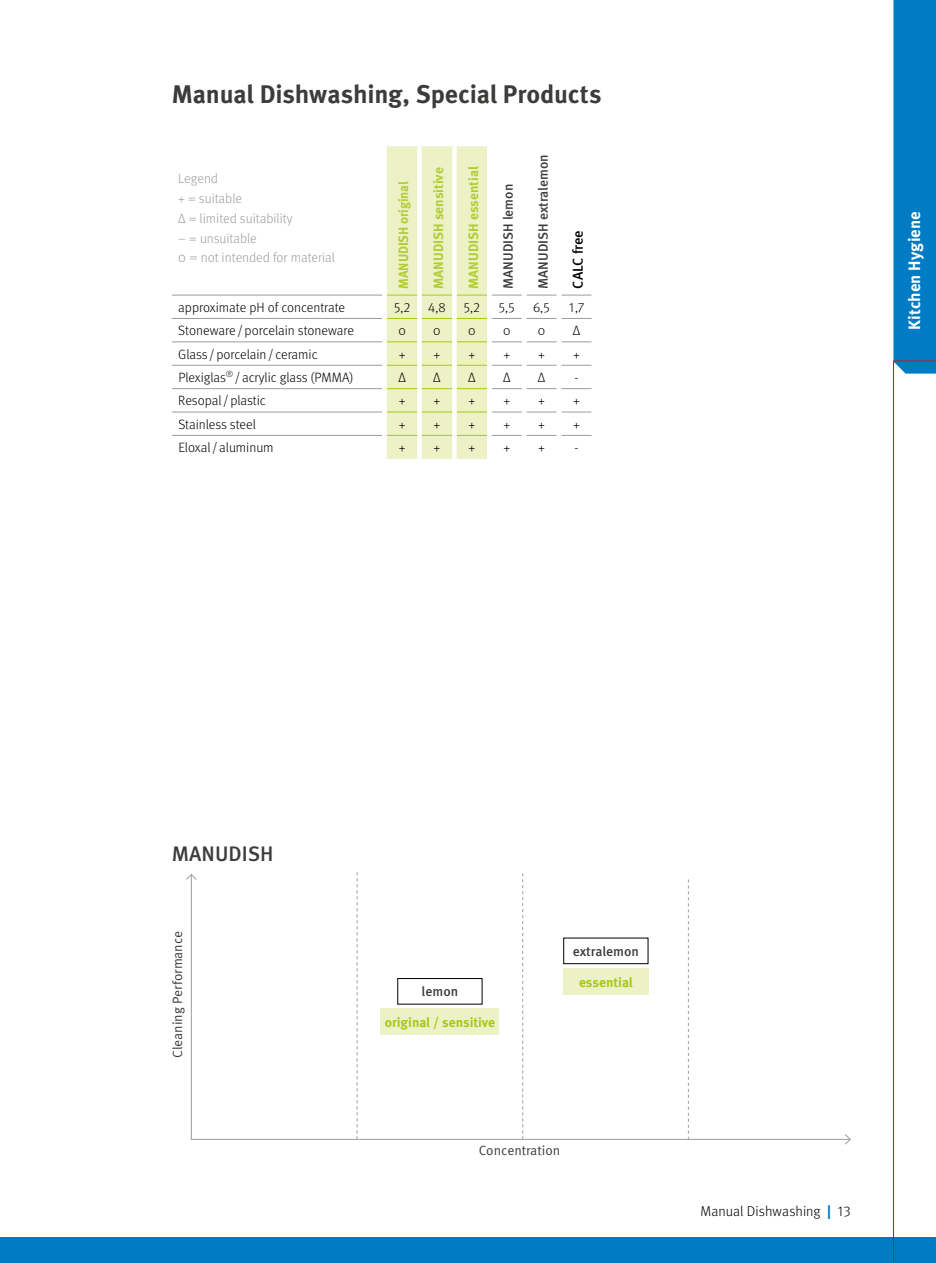
<style>
.page{position:relative;width:936px;height:1263px;background:#fff}
.page>*{position:absolute;margin:0;border:0;box-sizing:border-box;transform-origin:0 0}
.t1{font:700 25.5px "Meta Pro";letter-spacing:-.005em;color:#3c3c3b}
.t2{font:500 21px "Meta Pro";color:#3c3c3b}
.t3{font:700 16.5px "Meta Pro";letter-spacing:-.005em;color:#fff}
.t4{font:300 14.25px "Meta Pro";color:#000}
.t5{font:500 14.25px "Meta Pro";color:#000}
.t6{font:300 13.5px "Meta Pro";color:#000}
.t7{font:300 13.5px/20px "Meta Pro";color:#9d9d9c}
.t8{font:500 13.5px "Meta Pro";color:#3c3c3b}
.t9{font:700 13.5px "Meta Pro";letter-spacing:-.01em;color:#b2cd37}
.t10{font:13.5px "Meta Pro Norm";color:#3c3c3b}
.t11{font:700 13.5px "Meta Pro";letter-spacing:-.01em;color:#a8c813}
.t12{font:700 13.5px "Meta Pro";letter-spacing:-.01em;color:#b2cd37;scale:.96 1}
.s1{font-size:14.25px}
.s2{font-weight:700;color:#007bc4}
</style>
<div class="page">
<div style="left:387px;top:146px;width:100px;height:313px;background:#edf1c6"></div>
<hr style="left:172px;top:295px;width:210px;height:1px;background:#9d9d9c">
<hr style="left:491px;top:295px;width:31px;height:1px;background:#9d9d9c">
<hr style="left:526px;top:295px;width:30px;height:1px;background:#9d9d9c">
<hr style="left:561px;top:295px;width:30px;height:1px;background:#9d9d9c">
<hr style="left:172px;top:318px;width:210px;height:1px;background:#9d9d9c">
<hr style="left:491px;top:318px;width:31px;height:1px;background:#9d9d9c">
<hr style="left:526px;top:318px;width:30px;height:1px;background:#9d9d9c">
<hr style="left:561px;top:318px;width:30px;height:1px;background:#9d9d9c">
<hr style="left:172px;top:341px;width:210px;height:1px;background:#9d9d9c">
<hr style="left:491px;top:341px;width:31px;height:1px;background:#9d9d9c">
<hr style="left:526px;top:341px;width:30px;height:1px;background:#9d9d9c">
<hr style="left:561px;top:341px;width:30px;height:1px;background:#9d9d9c">
<hr style="left:172px;top:365px;width:210px;height:1px;background:#9d9d9c">
<hr style="left:491px;top:365px;width:31px;height:1px;background:#9d9d9c">
<hr style="left:526px;top:365px;width:30px;height:1px;background:#9d9d9c">
<hr style="left:561px;top:365px;width:30px;height:1px;background:#9d9d9c">
<hr style="left:172px;top:388px;width:210px;height:1px;background:#9d9d9c">
<hr style="left:491px;top:388px;width:31px;height:1px;background:#9d9d9c">
<hr style="left:526px;top:388px;width:30px;height:1px;background:#9d9d9c">
<hr style="left:561px;top:388px;width:30px;height:1px;background:#9d9d9c">
<hr style="left:172px;top:412px;width:210px;height:1px;background:#9d9d9c">
<hr style="left:491px;top:412px;width:31px;height:1px;background:#9d9d9c">
<hr style="left:526px;top:412px;width:30px;height:1px;background:#9d9d9c">
<hr style="left:561px;top:412px;width:30px;height:1px;background:#9d9d9c">
<hr style="left:172px;top:435px;width:210px;height:1px;background:#9d9d9c">
<hr style="left:491px;top:435px;width:31px;height:1px;background:#9d9d9c">
<hr style="left:526px;top:435px;width:30px;height:1px;background:#9d9d9c">
<hr style="left:561px;top:435px;width:30px;height:1px;background:#9d9d9c">
<hr style="left:387px;top:295px;width:30px;height:1px;background:#a8c813">
<hr style="left:422px;top:295px;width:30px;height:1px;background:#a8c813">
<hr style="left:456px;top:295px;width:31px;height:1px;background:#a8c813">
<hr style="left:387px;top:318px;width:30px;height:1px;background:#a8c813">
<hr style="left:422px;top:318px;width:30px;height:1px;background:#a8c813">
<hr style="left:456px;top:318px;width:31px;height:1px;background:#a8c813">
<hr style="left:387px;top:341px;width:30px;height:1px;background:#a8c813">
<hr style="left:422px;top:341px;width:30px;height:1px;background:#a8c813">
<hr style="left:456px;top:341px;width:31px;height:1px;background:#a8c813">
<hr style="left:387px;top:365px;width:30px;height:1px;background:#a8c813">
<hr style="left:422px;top:365px;width:30px;height:1px;background:#a8c813">
<hr style="left:456px;top:365px;width:31px;height:1px;background:#a8c813">
<hr style="left:387px;top:388px;width:30px;height:1px;background:#a8c813">
<hr style="left:422px;top:388px;width:30px;height:1px;background:#a8c813">
<hr style="left:456px;top:388px;width:31px;height:1px;background:#a8c813">
<hr style="left:387px;top:412px;width:30px;height:1px;background:#a8c813">
<hr style="left:422px;top:412px;width:30px;height:1px;background:#a8c813">
<hr style="left:456px;top:412px;width:31px;height:1px;background:#a8c813">
<hr style="left:387px;top:435px;width:30px;height:1px;background:#a8c813">
<hr style="left:422px;top:435px;width:30px;height:1px;background:#a8c813">
<hr style="left:456px;top:435px;width:31px;height:1px;background:#a8c813">
<div style="left:417px;top:146px;width:5px;height:149px;background:#fff"></div>
<hr style="left:452px;top:146px;width:4px;height:149px;background:#fff">
<div style="left:417px;top:295px;width:5px;height:23px;background:#fff"></div>
<hr style="left:452px;top:295px;width:4px;height:23px;background:#fff">
<div style="left:417px;top:318px;width:5px;height:24px;background:#fff"></div>
<hr style="left:452px;top:318px;width:4px;height:24px;background:#fff">
<div style="left:417px;top:342px;width:5px;height:23px;background:#fff"></div>
<hr style="left:452px;top:342px;width:4px;height:23px;background:#fff">
<div style="left:417px;top:365px;width:5px;height:24px;background:#fff"></div>
<hr style="left:452px;top:365px;width:4px;height:24px;background:#fff">
<div style="left:417px;top:389px;width:5px;height:23px;background:#fff"></div>
<hr style="left:452px;top:389px;width:4px;height:23px;background:#fff">
<div style="left:417px;top:412px;width:5px;height:23px;background:#fff"></div>
<hr style="left:452px;top:412px;width:4px;height:23px;background:#fff">
<div style="left:417px;top:435px;width:5px;height:24px;background:#fff"></div>
<hr style="left:452px;top:435px;width:4px;height:24px;background:#fff">
<svg style="left:190px;top:874px;width:654px;height:266px"></svg>
<svg style="left:186px;top:873px;width:11px;height:8px"></svg>
<svg style="left:844px;top:1134px;width:7px;height:11px"></svg>
<svg style="left:357px;top:872px;width:1px;height:267px"></svg>
<svg style="left:522px;top:873px;width:1px;height:266px"></svg>
<svg style="left:688px;top:879px;width:1px;height:261px"></svg>
<div style="left:380px;top:1008px;width:119px;height:27px;background:#edf1c6"></div>
<div style="left:398px;top:978px;width:84px;height:26px;background:#fff"></div>
<div style="left:397px;top:978px;width:85px;height:26px;border:1px solid #000"></div>
<div style="left:563px;top:938px;width:85px;height:26px;background:#fff"></div>
<div style="left:563px;top:938px;width:85px;height:26px;border:1px solid #000"></div>
<div style="left:563px;top:968px;width:85px;height:27px;background:#edf1c6"></div>
<div style="left:0;top:1237px;width:935px;height:26px;background:#007bc4"></div>
<svg style="left:893px;top:0;width:42px;height:1263px"></svg>
<h1 class="t1" style="left:172px;top:75px;width:431px">Manual Dishwashing, Special Products</h1>
<p class="t7" style="left:178px;top:167px;width:116px">Legend<br>+ = suitable<br>∆ = limited suitability</p>
<p class="t7" style="left:178px;top:227px;width:158px">– = unsuitable<br><span class="s1">0 =</span> not intended for material</p>
<p class="t12" style="left:393px;top:289px;width:113px;rotate:-90deg">MANUDISH original</p>
<p class="t9" style="left:428px;top:289px;width:123px;rotate:-90deg">MANUDISH sensitive</p>
<p class="t9" style="left:462px;top:289px;width:124px;rotate:-90deg">MANUDISH essential</p>
<p class="t8" style="left:497px;top:289px;width:106px;rotate:-90deg">MANUDISH lemon</p>
<p class="t8" style="left:532px;top:289px;width:136px;rotate:-90deg">MANUDISH extralemon</p>
<p class="t5" style="left:567px;top:289px;width:60px;rotate:-90deg">CALC free</p>
<p class="t6" style="left:178px;top:297px;width:168px">approximate pH of concentrate</p>
<p class="t6" style="left:393px;top:297px;width:18px">5,2</p>
<p class="t6" style="left:428px;top:297px;width:19px">4,8</p>
<p class="t6" style="left:463px;top:297px;width:18px">5,2</p>
<p class="t6" style="left:498px;top:297px;width:18px">5,5</p>
<p class="t6" style="left:533px;top:297px;width:19px">6,5</p>
<p class="t6" style="left:568px;top:297px;width:17px">1,7</p>
<p class="t6" style="left:178px;top:321px;width:177px">Stoneware /porcelain stoneware</p>
<p class="t6" style="left:398px;top:321px;width:9px">0</p>
<p class="t6" style="left:433px;top:321px;width:9px">0</p>
<p class="t6" style="left:468px;top:321px;width:9px">0</p>
<p class="t6" style="left:503px;top:321px;width:9px">0</p>
<p class="t6" style="left:538px;top:321px;width:9px">0</p>
<p class="t6" style="left:572px;top:321px;width:9px">∆</p>
<p class="t6" style="left:178px;top:344px;width:141px">Glass /porcelain/ ceramic</p>
<p class="t6" style="left:398px;top:344px;width:8px">+</p>
<p class="t6" style="left:433px;top:344px;width:8px">+</p>
<p class="t6" style="left:468px;top:344px;width:8px">+</p>
<p class="t6" style="left:503px;top:344px;width:8px">+</p>
<p class="t6" style="left:538px;top:344px;width:8px">+</p>
<p class="t6" style="left:573px;top:344px;width:8px">+</p>
<p class="t6" style="left:178px;top:368px;width:177px">Plexiglas<sup>®</sup> / acrylic glass (PMMA)</p>
<p class="t6" style="left:398px;top:368px;width:9px">∆</p>
<p class="t6" style="left:433px;top:368px;width:9px">∆</p>
<p class="t6" style="left:468px;top:368px;width:9px">∆</p>
<p class="t6" style="left:503px;top:368px;width:9px">∆</p>
<p class="t6" style="left:538px;top:368px;width:9px">∆</p>
<p class="t6" style="left:574px;top:368px;width:5px">-</p>
<p class="t6" style="left:178px;top:391px;width:89px">Resopal /plastic</p>
<p class="t6" style="left:398px;top:391px;width:8px">+</p>
<p class="t6" style="left:433px;top:391px;width:8px">+</p>
<p class="t6" style="left:468px;top:391px;width:8px">+</p>
<p class="t6" style="left:503px;top:391px;width:8px">+</p>
<p class="t6" style="left:538px;top:391px;width:8px">+</p>
<p class="t6" style="left:573px;top:391px;width:8px">+</p>
<p class="t6" style="left:178px;top:414px;width:79px">Stainless steel</p>
<p class="t6" style="left:398px;top:414px;width:8px">+</p>
<p class="t6" style="left:433px;top:414px;width:8px">+</p>
<p class="t6" style="left:468px;top:414px;width:8px">+</p>
<p class="t6" style="left:503px;top:414px;width:8px">+</p>
<p class="t6" style="left:538px;top:414px;width:8px">+</p>
<p class="t6" style="left:573px;top:414px;width:8px">+</p>
<p class="t6" style="left:178px;top:438px;width:97px">Eloxal / aluminum</p>
<p class="t6" style="left:398px;top:438px;width:8px">+</p>
<p class="t6" style="left:433px;top:438px;width:8px">+</p>
<p class="t6" style="left:468px;top:438px;width:8px">+</p>
<p class="t6" style="left:503px;top:438px;width:8px">+</p>
<p class="t6" style="left:538px;top:438px;width:8px">+</p>
<p class="t6" style="left:574px;top:438px;width:5px">-</p>
<p class="t3" style="left:901px;top:330px;width:120px;rotate:-90deg">Kitchen Hygiene</p>
<h2 class="t2" style="left:172px;top:837px;width:103px">MANUDISH</h2>
<p class="t10" style="left:167px;top:1058px;width:129px;rotate:-90deg">Cleaning Performance</p>
<p class="t8" style="left:421px;top:981px;width:38px">lemon</p>
<p class="t11" style="left:384px;top:1011px;width:112px">original / sensitive</p>
<p class="t8" style="left:572px;top:941px;width:68px">extralemon</p>
<p class="t11" style="left:579px;top:971px;width:55px">essential</p>
<p class="t10" style="left:479px;top:1140px;width:83px">Concentration</p>
<p class="t4" style="left:700px;top:1201px;width:152px">Manual Dishwashing <span class="s2">|</span> 13</p>
</div>
